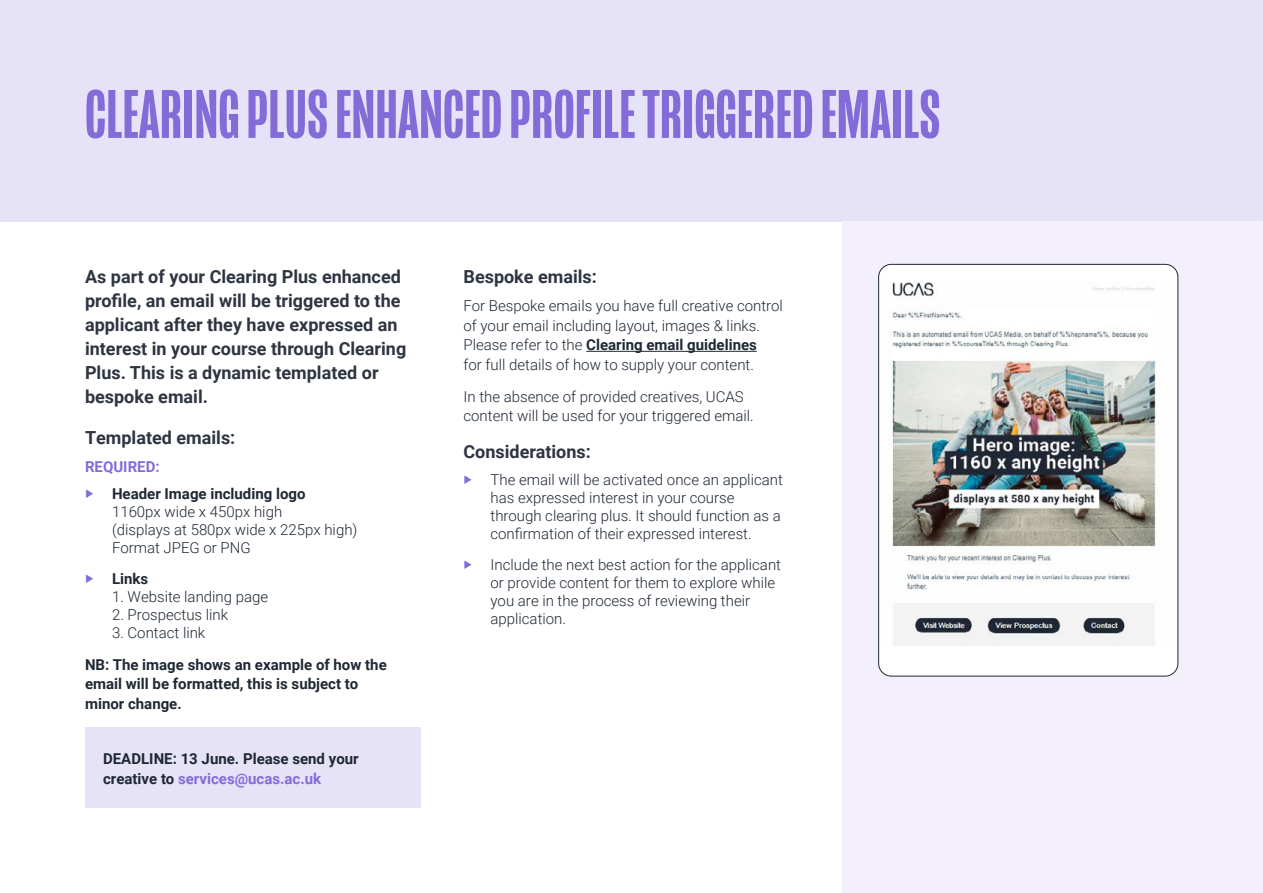
<style>
.page{position:relative;width:1263px;height:893px;background:#fff}
.page>*{position:absolute;margin:0;border:0;box-sizing:border-box;transform-origin:0 0}
.t1{font:500 70.5px "Mongoose";color:#836cd8}
.t2{font:700 18px/24px "Roboto";color:#2e3541}
.t3{font:300 15px/18px "Roboto";color:#1f2834}
.t4{font:700 15px/19.5px "Roboto";color:#1f2834}
.s1{color:#836cd8}
.s2{font-size:16.5px;color:#836cd8}
.s3{font-weight:700}
.s4{font-weight:700;font-size:16.5px;color:#836cd8}
</style>
<div class="page">
<div style="left:0;top:0;width:1263px;height:222px;background:#e6e2f7"></div>
<hr style="left:586px;top:351px;width:171px;height:1px;background:#1f2834">
<div style="left:842px;top:222px;width:421px;height:671px;background:#f3f0fb"></div>
<div style="left:879px;top:264px;width:299px;height:412px;background:#fff;border-radius:13px"></div>
<img style="left:892px;top:282px;width:264px;height:363px">
<div style="left:878px;top:264px;width:300px;height:412px;border:1px solid #1f2834;border-radius:13px"></div>
<div style="left:85px;top:727px;width:336px;height:81px;background:#e6e2f7"></div>
<h1 class="t1" style="left:85px;top:74px;width:857px">CLEARING PLUS ENHANCED PROFILE TRIGGERED EMAILS</h1>
<p class="t2" style="left:85px;top:264px;width:323px">As part of your Clearing Plus enhanced profile, an email will be triggered to the applicant after they have expressed an interest in your course through Clearing Plus. This is a dynamic templated or bespoke email.</p>
<p class="t2" style="left:85px;top:425px;width:152px">Templated emails:</p>
<p class="t4" style="left:85px;top:453px;width:222px;line-height:26.5px"><span class="s1">REQUIRED:<br></span><span class="s2">‣</span> Header Image including logo</p>
<p class="t3" style="left:112px;top:502px;width:247px">1160px wide x 450px high<br>(displays at 580px wide x 225px high)<br>Format JPEG or PNG</p>
<p class="t4" style="left:85px;top:568px;width:65px"><span class="s2">‣</span> Links</p>
<p class="t3" style="left:112px;top:587px;width:158px">1. Website landing page</p>
<p class="t3" style="left:112px;top:605px;width:118px">2. Prospectus link</p>
<p class="t3" style="left:112px;top:623px;width:95px">3. Contact link</p>
<p class="t4" style="left:85px;top:654px;width:303px">NB: The image shows an example of how the email will be formatted, this is subject to minor change.</p>
<p class="t4" style="left:103px;top:748px;width:257px">DEADLINE: 13 June. Please send your creative to <span class="s1">services@ucas.ac.uk</span></p>
<p class="t2" style="left:463px;top:264px;width:135px">Bespoke emails:</p>
<p class="t3" style="left:463px;top:296px;width:321px;line-height:19.5px">For Bespoke emails you have full creative control of your email including layout, images &amp; links.<br>Please refer to the <span class="s3">Clearing email guidelines<br></span>for full details of how to supply your content.</p>
<p class="t3" style="left:463px;top:386px;width:292px;line-height:19.5px">In the absence of provided creatives, UCAS content will be used for your triggered email.</p>
<p class="t2" style="left:463px;top:439px;width:129px">Considerations:</p>
<p class="t3" style="left:490px;top:470px;width:294px;text-indent:-27px"><span class="s4">‣</span> The email will be activated once an applicant has expressed interest in your course through clearing plus. It should function as a confirmation of their expressed interest.</p>
<p class="t3" style="left:490px;top:555px;width:292px;text-indent:-27px"><span class="s4">‣</span> Include the next best action for the applicant or provide content for them to explore while you are in the process of reviewing their application.</p>
</div>
